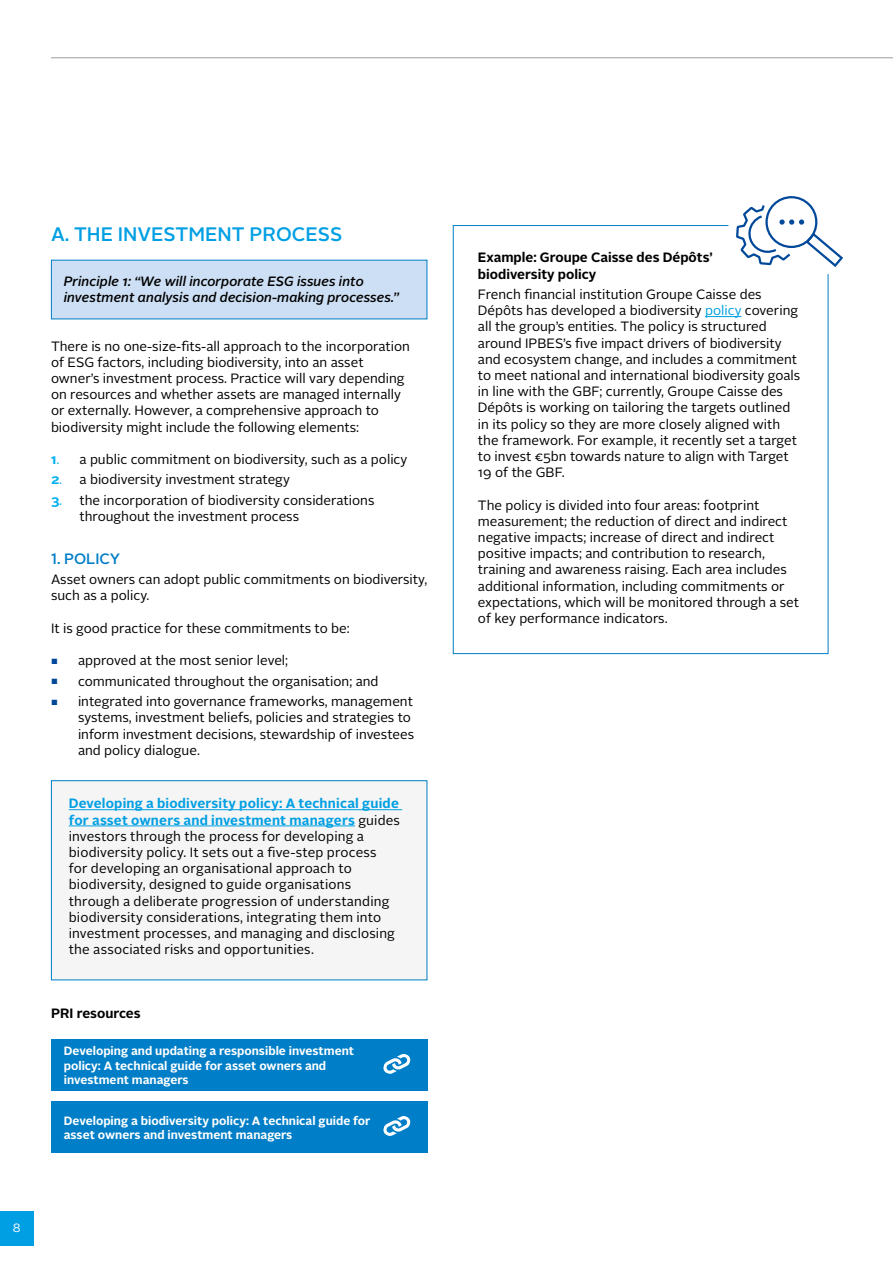
<style>
.page{position:relative;width:893px;height:1263px;background:#fff}
.page>*{position:absolute;margin:0;border:0;box-sizing:border-box;transform-origin:0 0}
.t1{font:500 19.5px "Alright Sans";color:#009fe3}
.t2{font:500 15px "Alright Sans";color:#007ec7}
.t3{font:13.5px/16.2px "Alright Sans";color:#000}
.t4{font:italic 500 13.5px/16.2px "Alright Sans";color:#000}
.t5{font:700 13.5px/16.2px "Alright Sans";color:#000}
.t6{font:700 12px/14.4px "Alright Sans";color:#fff}
.t7{font:12px "Alright Sans";color:#fff}
.s1{font-weight:700;color:#00b0f0}
.s2{color:#00b0f0}
.s3{font-size:7.5px;color:#00489a}
.s4{font-weight:700;color:#009fe3}
.s5{color:#009fe3}
</style>
<div class="page">
<hr style="left:51px;top:57px;width:842px;height:1px;background:#9d9d9c">
<div style="left:0;top:1212px;width:34px;height:34px;background:#009fe3"></div>
<div style="left:51px;top:781px;width:376px;height:199px;background:#f5f5f5"></div>
<hr style="left:69px;top:809px;width:333px;height:1px;background:#009fe3">
<hr style="left:69px;top:825px;width:286px;height:1px;background:#009fe3">
<div style="left:51px;top:780px;width:376px;height:200px;border:1px solid #007ec7"></div>
<div style="left:51px;top:1039px;width:376px;height:52px;background:#007ec7"></div>
<svg style="left:383px;top:1054px;width:28px;height:20px"></svg>
<div style="left:51px;top:1101px;width:376px;height:52px;background:#007ec7"></div>
<svg style="left:383px;top:1116px;width:28px;height:20px"></svg>
<div style="left:51px;top:260px;width:376px;height:59px;background:#cddff4"></div>
<svg style="left:452px;top:225px;width:377px;height:429px"></svg>
<svg style="left:735px;top:203px;width:108px;height:66px"></svg>
<h1 class="t1" style="left:51px;top:220px;width:293px">A. THE INVESTMENT PROCESS</h1>
<p class="t4" style="left:64px;top:273px;width:337px">Principle 1: “We will incorporate ESG issues into investment analysis and decision-making processes.”</p>
<p class="t3" style="left:51px;top:338px;width:360px">There is no one-size-fits-all approach to the incorporation of ESG factors, including biodiversity, into an asset owner’s investment process. Practice will vary depending on resources and whether assets are managed internally or externally. However, a comprehensive approach to biodiversity might include the following elements:</p>
<p class="t3" style="left:51px;top:451px;width:358px"><span class="s1">1</span><span class="s2">.</span> a public commitment on biodiversity, such as a policy</p>
<p class="t3" style="left:51px;top:472px;width:240px"><span class="s1">2</span><span class="s2">.</span> a biodiversity investment strategy</p>
<p class="t3" style="left:80px;top:492px;width:296px;text-indent:-28px"><span class="s1">3</span><span class="s2">.</span> the incorporation of biodiversity considerations throughout the investment process</p>
<p class="t2" style="left:51px;top:548px;width:71px">1. POLICY</p>
<p class="t3" style="left:51px;top:572px;width:378px">Asset owners can adopt public commitments on biodiversity, such as a policy.</p>
<p class="t3" style="left:51px;top:620px;width:300px">It is good practice for these commitments to be:</p>
<p class="t3" style="left:51px;top:653px;width:239px"><span class="s3">■</span> approved at the most senior level;</p>
<p class="t3" style="left:51px;top:673px;width:329px"><span class="s3">■</span> communicated throughout the organisation; and</p>
<p class="t3" style="left:78px;top:693px;width:338px;text-indent:-27px"><span class="s3">■</span> integrated into governance frameworks, management systems, investment beliefs, policies and strategies to inform investment decisions, stewardship of investees and policy dialogue.</p>
<p class="t3" style="left:69px;top:796px;width:333px"><span class="s4">Developing a biodiversity policy: A technical guide for asset owners and investment managers</span> guides investors through the process for developing a biodiversity policy. It sets out a five-step process<br>for developing an organisational approach to biodiversity, designed to guide organisations through a deliberate progression of understanding biodiversity considerations, integrating them into investment processes, and managing and disclosing the associated risks and opportunities.</p>
<p class="t5" style="left:51px;top:1005px;width:91px">PRI resources</p>
<p class="t6" style="left:64px;top:1044px;width:292px">Developing and updating a responsible investment policy: A technical guide for asset owners and investment managers</p>
<p class="t6" style="left:64px;top:1113px;width:308px">Developing a biodiversity policy: A technical guide for asset owners and investment managers</p>
<p class="t7" style="left:13px;top:1220px;width:9px">8</p>
<p class="t5" style="left:478px;top:250px;width:236px">Example: Groupe Caisse des Dépôts’ biodiversity policy</p>
<p class="t3" style="left:478px;top:286px;width:324px">French financial institution Groupe Caisse des Dépôts has developed a biodiversity <span class="s5">policy</span> covering all the group’s entities. The policy is structured around IPBES’s five impact drivers of biodiversity and ecosystem change, and includes a commitment to meet national and international biodiversity goals in line with the GBF; currently, Groupe Caisse des Dépôts is working on tailoring the targets outlined in its policy so they are more closely aligned with the framework. For example, it recently set a target to invest €5bn towards nature to align with Target 19 of the GBF.</p>
<p class="t3" style="left:478px;top:497px;width:323px">The policy is divided into four areas: footprint measurement; the reduction of direct and indirect negative impacts; increase of direct and indirect positive impacts; and contribution to research, training and awareness raising. Each area includes additional information, including commitments or expectations, which will be monitored through a set of key performance indicators.</p>
</div>
